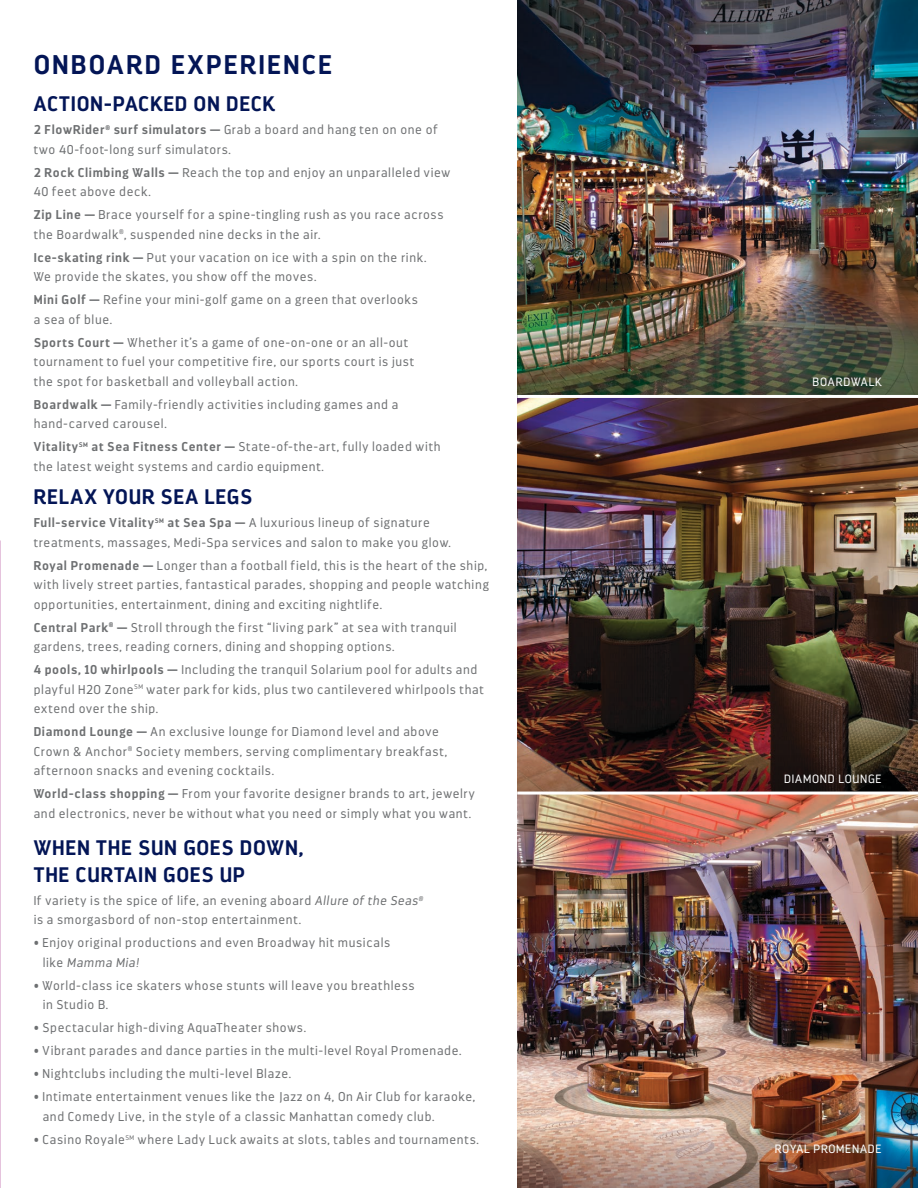
<style>
.page{position:relative;width:918px;height:1188px;background:#fff}
.page>*{position:absolute;margin:0;border:0;box-sizing:border-box;transform-origin:0 0}
.t1{font:700 27px "Darwin";letter-spacing:.08em;color:#031556}
.t2{font:700 21px/27px "Darwin";letter-spacing:.035em;color:#031556}
.t3{font:300 12.75px/19.5px "Darwin";letter-spacing:.05em;color:#6d6f71}
.t4{font:300 12px "Darwin";letter-spacing:.06em;color:#fff}
.s1{font-weight:700}
.s2{font-style:italic}
</style>
<div class="page">
<img style="left:517px;top:0;width:401px;height:1123px">
<img style="left:517px;top:754px;width:401px;height:38px">
<svg style="left:517px;top:355px;width:401px;height:40px;background:#494e39"></svg>
<img style="left:517px;top:1123px;width:401px;height:65px">
<hr style="left:0;top:495px;width:1px;height:45px;background:#522c1c">
<hr style="left:517px;top:792px;width:401px;height:3px;background:#fff">
<hr style="left:517px;top:395px;width:401px;height:3px;background:#fff">
<h1 class="t1" style="left:34px;top:48px;width:300px">ONBOARD EXPERIENCE</h1>
<h2 class="t2" style="left:34px;top:90px;width:242px">ACTION-PACKED ON DECK</h2>
<p class="t3" style="left:34px;top:120px;width:405px"><span class="s1">2 FlowRider</span><sup>®</sup> <span class="s1">surf simulators —</span> Grab a board and hang ten on one of two 40-foot-long surf simulators.</p>
<p class="t3" style="left:34px;top:162px;width:418px"><span class="s1">2 Rock Climbing Walls —</span> Reach the top and enjoy an unparalleled view<br>40 feet above deck.</p>
<p class="t3" style="left:34px;top:205px;width:411px"><span class="s1">Zip Line —</span> Brace yourself for a spine-tingling rush as you race across the Boardwalk<sup>®</sup>, suspended nine decks in the air.</p>
<p class="t3" style="left:34px;top:247px;width:394px"><span class="s1">Ice-skating rink —</span> Put your vacation on ice with a spin on the rink.<br>We provide the skates, you show off the moves.</p>
<p class="t3" style="left:34px;top:290px;width:386px"><span class="s1">Mini Golf —</span> Refine your mini-golf game on a green that overlooks a sea of blue.</p>
<p class="t3" style="left:34px;top:332px;width:382px"><span class="s1">Sports Court —</span> Whether it’s a game of one-on-one or an all-out tournament to fuel your competitive fire, our sports court is just the spot for basketball and volleyball action.</p>
<p class="t3" style="left:34px;top:394px;width:366px"><span class="s1">Boardwalk —</span> Family-friendly activities including games and a hand-carved carousel.</p>
<p class="t3" style="left:34px;top:437px;width:408px"><span class="s1">Vitality</span><sup>SM</sup> <span class="s1">at Sea Fitness Center —</span> State-of-the-art, fully loaded with the latest weight systems and cardio equipment.</p>
<h2 class="t2" style="left:34px;top:483px;width:220px">RELAX YOUR SEA LEGS</h2>
<p class="t3" style="left:34px;top:513px;width:419px"><span class="s1">Full-service Vitality</span><sup>SM</sup> <span class="s1">at Sea Spa —</span> A luxurious lineup of signature treatments, massages, Medi-Spa services and salon to make you glow.</p>
<p class="t3" style="left:34px;top:555px;width:457px;text-align:justify"><span class="s1">Royal Promenade —</span> Longer than a football field, this is the heart of the ship, with lively street parties, fantastical parades, shopping and people watching opportunities, entertainment, dining and exciting nightlife.</p>
<p class="t3" style="left:34px;top:618px;width:424px"><span class="s1">Central Park</span><sup>®</sup> <span class="s1">—</span> Stroll through the first “living park” at sea with tranquil gardens, trees, reading corners, dining and shopping options.</p>
<p class="t3" style="left:34px;top:660px;width:452px"><span class="s1">4 pools, 10 whirlpools —</span> Including the tranquil Solarium pool for adults and playful H2O Zone<sup>SM</sup> water park for kids, plus two cantilevered whirlpools that extend over the ship.</p>
<p class="t3" style="left:34px;top:722px;width:415px"><span class="s1">Diamond Lounge —</span> An exclusive lounge for Diamond level and above<br>Crown &amp; Anchor<sup>®</sup> Society members, serving complimentary breakfast, afternoon snacks and evening cocktails.</p>
<p class="t3" style="left:34px;top:784px;width:443px"><span class="s1">World-class shopping —</span> From your favorite designer brands to art, jewelry and electronics, never be without what you need or simply what you want.</p>
<h2 class="t2" style="left:34px;top:834px;width:271px">WHEN THE SUN GOES DOWN,<br>THE CURTAIN GOES UP</h2>
<p class="t3" style="left:34px;top:891px;width:391px">If variety is the spice of life, an evening aboard <span class="s2">Allure of the Seas</span><sup>® </sup>is a smorgasbord of non-stop entertainment.</p>
<p class="t3" style="left:43px;top:933px;width:349px;text-indent:-9px">• Enjoy original productions and even Broadway hit musicals like <span class="s2">Mamma Mia!</span></p>
<p class="t3" style="left:43px;top:976px;width:373px;text-indent:-9px">• World-class ice skaters whose stunts will leave you breathless in Studio B.</p>
<p class="t3" style="left:34px;top:1018px;width:274px">• Spectacular high-diving AquaTheater shows.</p>
<p class="t3" style="left:34px;top:1041px;width:429px">• Vibrant parades and dance parties in the multi-level Royal Promenade.</p>
<p class="t3" style="left:34px;top:1064px;width:259px">• Nightclubs including the multi-level Blaze.</p>
<p class="t3" style="left:43px;top:1087px;width:434px;text-indent:-9px">• Intimate entertainment venues like the Jazz on 4, On Air Club for karaoke, and Comedy Live, in the style of a classic Manhattan comedy club.</p>
<p class="t3" style="left:34px;top:1130px;width:447px">• Casino Royale<sup>SM</sup> where Lady Luck awaits at slots, tables and tournaments.</p>
<p class="t4" style="left:813px;top:375px;width:70px">BOARDWALK</p>
<p class="t4" style="left:784px;top:771px;width:99px">DIAMOND LOUNGE</p>
<p class="t4" style="left:775px;top:1142px;width:108px">ROYAL PROMENADE</p>
</div>
